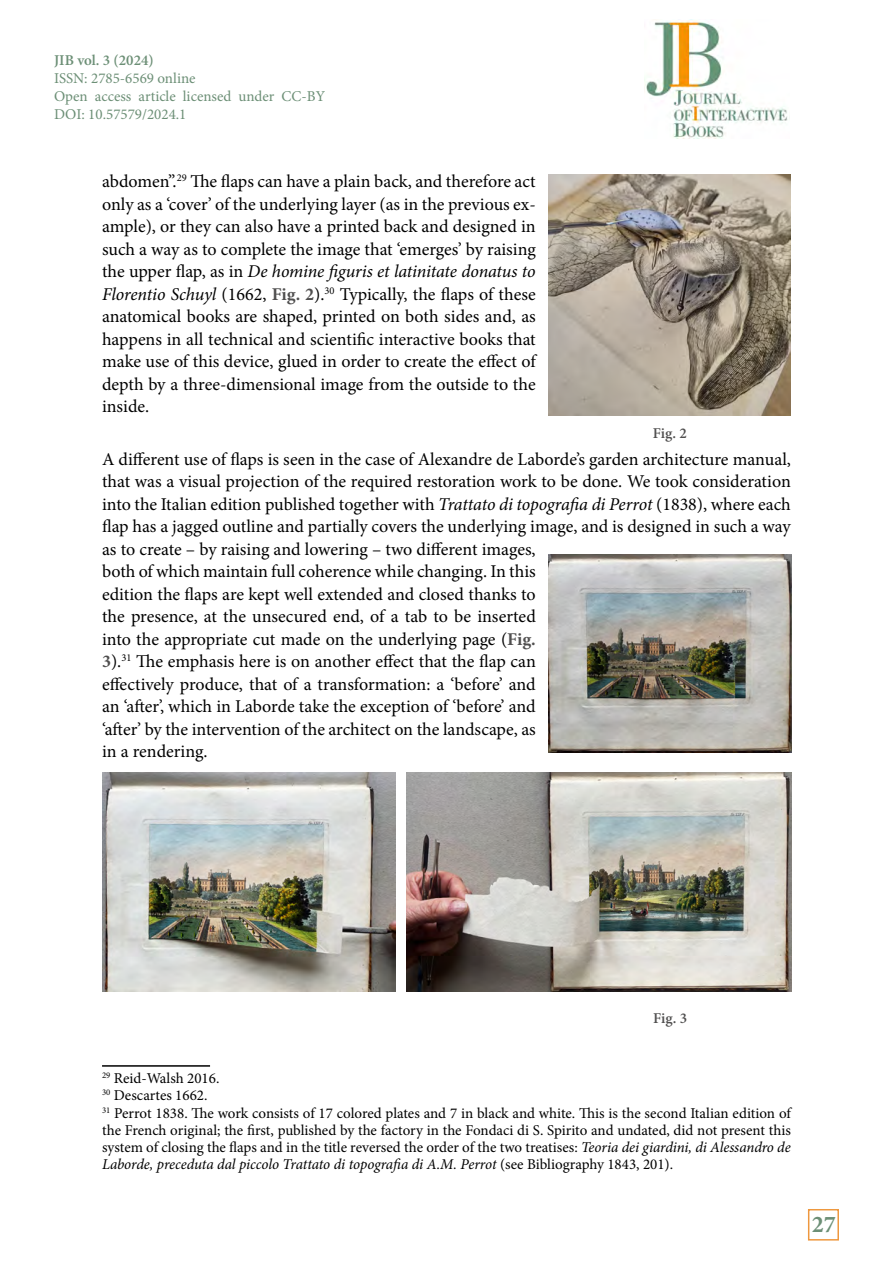
<style>
.page{position:relative;width:893px;height:1263px;background:#fff}
.page>*{position:absolute;margin:0;border:0;box-sizing:border-box;transform-origin:0 0}
.t1{font:700 24px "Minion Pro";color:#6c8f76}
.t2{font:18px/22.5px "Minion Pro";color:#000;text-align:justify}
.t3{font:15px/17.2px "Minion Pro";letter-spacing:-.005em;color:#000}
.t4{font:15px/18px "Minion Pro";color:#6c8f76}
.t5{font:600 15px "Minion Pro";color:#6c8f76}
.t6{font:600 15px "Minion Pro";letter-spacing:-.005em;color:#504f4f}
.s1{font-style:italic}
.s2{font-weight:700;color:#504f4f}
</style>
<div class="page">
<img style="left:645px;top:20px;width:143px;height:118px">
<hr style="left:102px;top:1065px;width:108px;height:2px;background:#000">
<img style="left:549px;top:174px;width:242px;height:241px">
<img style="left:549px;top:555px;width:243px;height:198px">
<img style="left:407px;top:773px;width:385px;height:219px">
<img style="left:102px;top:773px;width:293px;height:219px">
<div style="left:808px;top:1209px;width:31px;height:31px;border:2px solid #ee983f"></div>
<p class="t5" style="left:54px;top:50px;width:101px">JIB vol. 3 (2024)</p>
<p class="t4" style="left:54px;top:69px;width:273px">ISSN: 2785-6569 online<br>Open access article licensed under CC-BY<br>DOI: 10.57579/2024.1</p>
<p class="t2" style="left:102px;top:171px;width:435px">abdomen”.<sup>29</sup> The flaps can have a plain back, and therefore act only as a ‘cover’ of the underlying layer (as in the previous ex&shy;ample), or they can also have a printed back and designed in such a way as to complete the image that ‘emerges’ by raising the upper flap, as in <span class="s1">De homine figuris et latinitate donatus to Florentio Schuyl</span> (1662, <span class="s2">Fig. 2</span>).<sup>30</sup> Typically, the flaps of these anatomical books are shaped, printed on both sides and, as happens in all technical and scientific interactive books that make use of this device, glued in order to create the effect of depth by a three-dimensional image from the outside to the inside.</p>
<p class="t2" style="left:102px;top:448px;width:690px;text-align:left">A different use of flaps is seen in the case of Alexandre de Laborde’s garden architecture manual, that was a visual projection of the required restoration work to be done. We took consideration into the Italian edition published together with <span class="s1">Trattato di topografia di Perrot</span> (1838), where each flap has a jagged outline and partially covers the underlying image, and is designed in such a way as to create – by raising and lowering – two different images,<br>both of which maintain full coherence while changing. In this<br>edition the flaps are kept well extended and closed thanks to<br>the presence, at the unsecured end, of a tab to be inserted<br>into the appropriate cut made on the underlying page (<span class="s2">Fig.<br>3</span>).<sup>31</sup> The emphasis here is on another effect that the flap can<br>effectively produce, that of a transformation: a ‘before’ and<br>an ‘after’, which in Laborde take the exception of ‘before’ and<br>‘after’ by the intervention of the architect on the landscape, as<br>in a rendering.</p>
<p class="t6" style="left:653px;top:423px;width:36px">Fig. 2</p>
<p class="t6" style="left:653px;top:1008px;width:36px">Fig. 3</p>
<p class="t3" style="left:102px;top:1070px;width:690px"><sup>29</sup> Reid-Walsh 2016.<br><sup>30</sup> Descartes 1662.<br><sup>31</sup> Perrot 1838. The work consists of 17 colored plates and 7 in black and white. This is the second Italian edition of the French original; the first, published by the factory in the Fondaci di S. Spirito and undated, did not present this system of closing the flaps and in the title reversed the order of the two treatises: <span class="s1">Teoria dei giardini, di Alessandro de Laborde, preceduta dal piccolo Trattato di topografia di A.M. Perrot</span> (see Bibliography 1843, 201).</p>
<h1 class="t1" style="left:812px;top:1207px;width:25px">27</h1>
</div>
